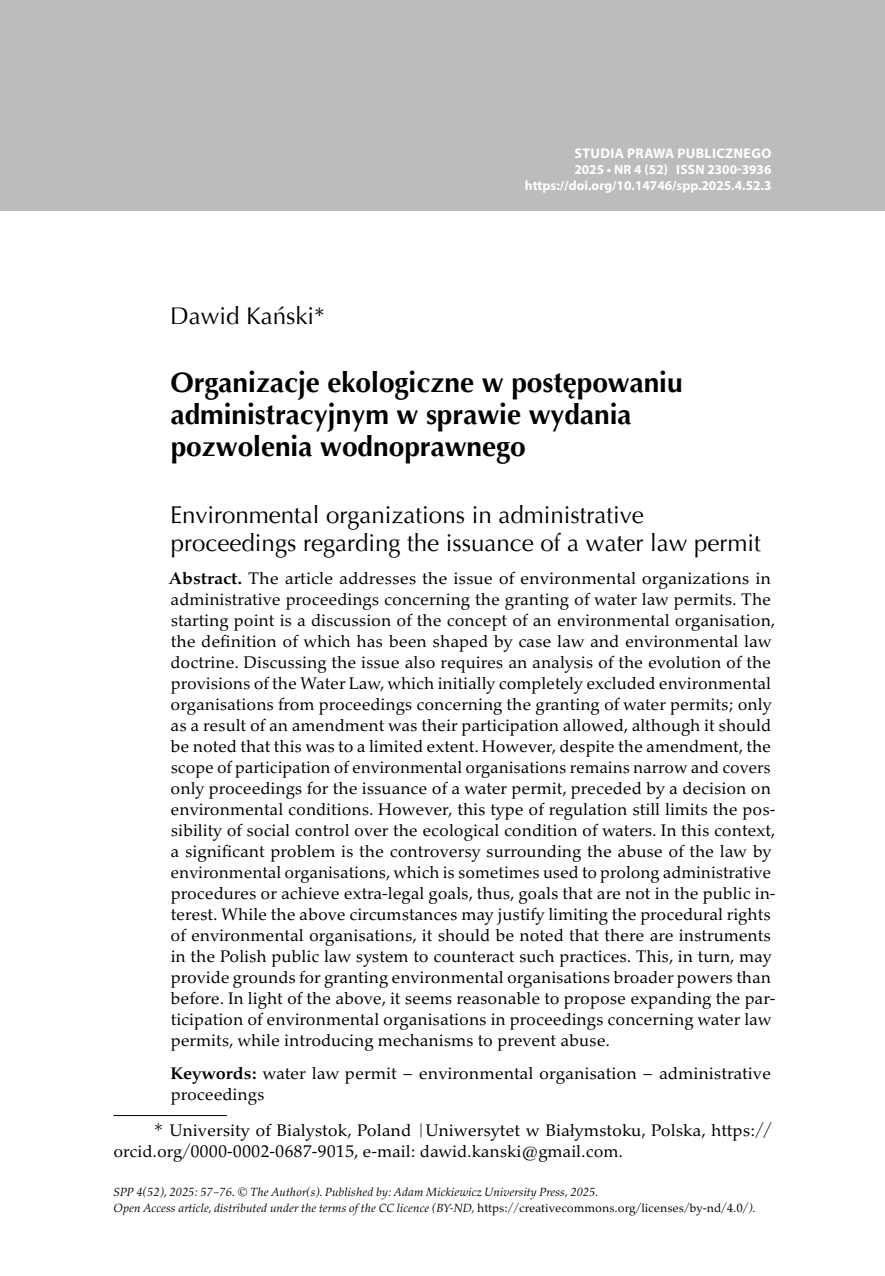
<style>
.page{position:relative;width:885px;height:1276px;background:#fff}
.page>*{position:absolute;margin:0;border:0;box-sizing:border-box;transform-origin:0 0}
.Rozdzial_Tytul{font:700 28px/32px "Optima";color:#000}
.Summary_tytul{font:24px/28px "Optima";color:#000}
.Rozdzial_Nazwisko{font:24px "Optima";color:#000}
.Summary_tekst_1_akapit{font:17px/21px "Palatino Nova Pro";color:#000}
.Przypis_sztuczny{font:17px/21px "Palatino Nova Pro";color:#000}
.Keywords{font:17px/21px "Palatino Nova Pro";color:#000}
.t1{font:700 14px "Myriad Pro";letter-spacing:.025em;color:#fff}
.t2{font:700 13.4px "Myriad Pro";color:#fff}
.t3{font:italic 12px/16px "Palatino Nova Pro";color:#000}
.s1{font-weight:700}
.s2{font-style:normal}
</style>
<div class="page">
<div style="left:0;top:0;width:884px;height:211px;background:#bcbcbc"></div>
<hr style="left:113px;top:1115px;width:114px;height:1px;background:#000">
<p class="t1" style="left:574px;top:144px;width:198px">STUDIA PRAWA PUBLICZNEGO</p>
<p class="t2" style="left:574px;top:161px;width:198px">2025 • NR 4 (52) ISSN 2300-3936</p>
<p class="Rozdzial_Nazwisko" style="left:170px;top:301px;width:156px">Dawid Kański*</p>
<p class="t2" style="left:525px;top:177px;width:248px">https://doi.org/10.14746/spp.2025.4.52.3</p>
<p class="Rozdzial_Tytul" style="left:170px;top:367px;width:513px">Organizacje ekologiczne w postępowaniu administracyjnym w sprawie wydania pozwolenia wodnoprawnego</p>
<p class="Summary_tytul" style="left:170px;top:501px;width:592px">Environmental organizations in administrative proceedings regarding the issuance of a water law permit</p>
<p class="Summary_tekst_1_akapit" style="left:169px;top:568px;width:608px"><span class="s1">Abstract.</span> The article addresses the issue of environmental organizations in administrative proceedings concerning the granting of water law permits. The starting point is a discussion of the concept of an environmental organisation, the definition of which has been shaped by case law and environmental law doctrine. Discussing the issue also requires an analysis of the evolution of the provisions of the Water Law, which initially completely excluded environmental organisations from proceedings concerning the granting of water permits; only as a result of an amendment was their participation allowed, although it should be noted that this was to a limited extent. However, despite the amendment, the scope of participation of environmental organisations remains narrow and covers only proceedings for the issuance of a water permit, preceded by a decision on environmental conditions. However, this type of regulation still limits the pos&shy;sibility of social control over the ecological condition of waters. In this context, a significant problem is the controversy surrounding the abuse of the law by environmental organisations, which is sometimes used to prolong administrative procedures or achieve extra-legal goals, thus, goals that are not in the public in&shy;terest. While the above circumstances may justify limiting the procedural rights of environmental organisations, it should be noted that there are instruments in the Polish public law system to counteract such practices. This, in turn, may provide grounds for granting environmental organisations broader powers than before. In light of the above, it seems reasonable to propose expanding the par&shy;ticipation of environmental organisations in proceedings concerning water law permits, while introducing mechanisms to prevent abuse.</p>
<p class="Keywords" style="left:170px;top:1063px;width:602px"><span class="s1">Keywords:</span> water law permit – environmental organisation – administrative proceedings</p>
<p class="Przypis_sztuczny" style="left:113px;top:1120px;width:659px;text-indent:40px">* University of Bialystok, Poland |Uniwersytet w Białymstoku, Polska, https:// orcid.org/0000-0002-0687-9015, e-mail: dawid.kanski@gmail.com.</p>
<p class="t3" style="left:113px;top:1184px;width:643px">SPP 4(52), 2025: 57–76. © The Author(s). Published by: Adam Mickiewicz University Press, 2025.<br>Open Access article, distributed under the terms of the CC licence (BY-ND, <span class="s2">https://creativecommons.org/licenses/by-nd/4.0/</span>).</p>
</div>
